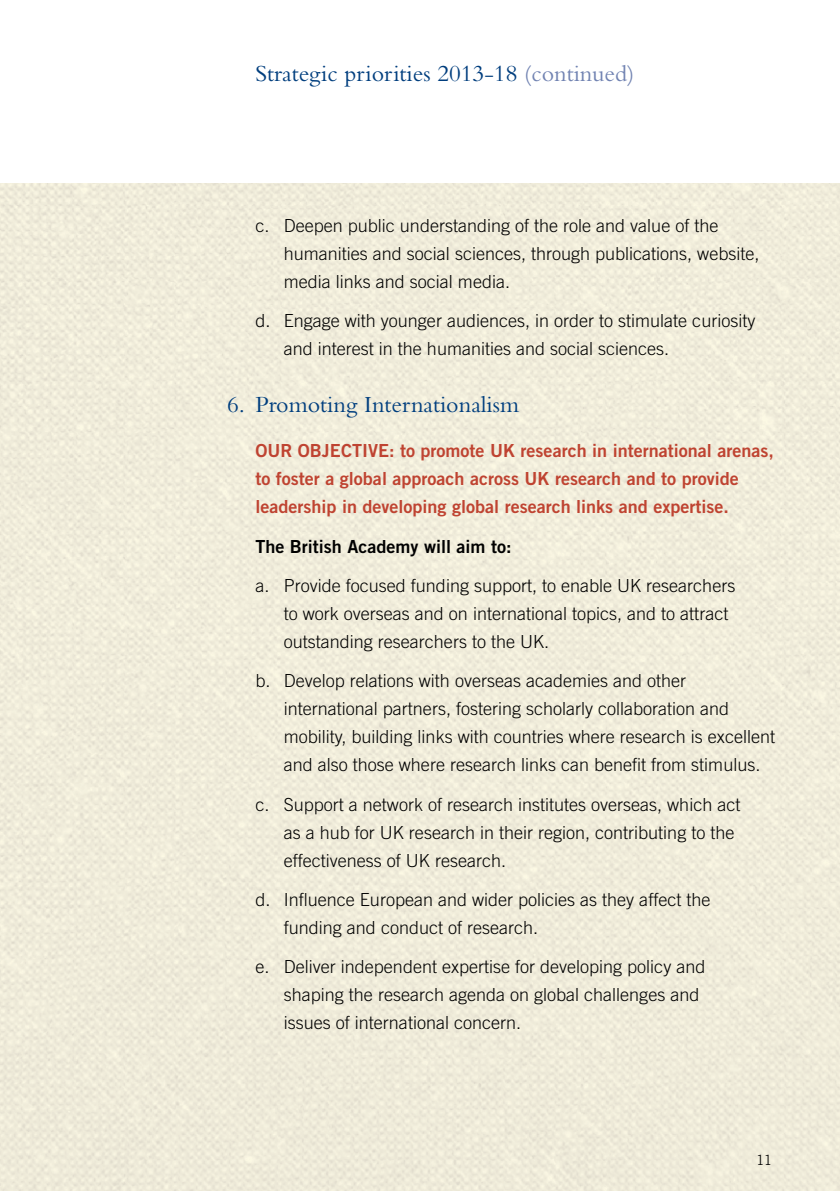
<style>
.page{position:relative;width:840px;height:1191px;background:#fff}
.page>*{position:absolute;margin:0;border:0;box-sizing:border-box;transform-origin:0 0}
.t1{font:24px "Bembo";color:#003e7e}
.t2{font:300 18px/28px "Trade Gothic";color:#000}
.t3{font:18px/28px "Trade Gothic Bold Two";color:#bf4331}
.t4{font:18px "Trade Gothic Bold Two";color:#000}
.t5{font:300 14px "Trade Gothic";color:#000}
.s1{color:#7183b2}
</style>
<div class="page">
<div style="left:0;top:183px;width:839px;height:1008px;background:#f0ecda"></div>
<h1 class="t1" style="left:255px;top:59px;width:380px">Strategic priorities 2013-18 <span class="s1">(continued)</span></h1>
<p class="t2" style="left:283px;top:211px;width:477px;text-indent:-28px">c. Deepen public understanding of the role and value of the humanities and social sciences, through publications, website, media links and social media.</p>
<p class="t2" style="left:283px;top:306px;width:473px;text-indent:-28px">d. Engage with younger audiences, in order to stimulate curiosity and interest in the humanities and social sciences.</p>
<h1 class="t1" style="left:227px;top:390px;width:293px">6. Promoting Internationalism</h1>
<p class="t3" style="left:255px;top:436px;width:519px">OUR OBJECTIVE: to promote UK research in international arenas, to foster a global approach across UK research and to provide leadership in developing global research links and expertise.</p>
<p class="t4" style="left:255px;top:535px;width:257px">The British Academy will aim to:</p>
<p class="t2" style="left:283px;top:571px;width:453px;text-indent:-28px">a. Provide focused funding support, to enable UK researchers to work overseas and on international topics, and to attract outstanding researchers to the UK.</p>
<p class="t2" style="left:283px;top:666px;width:492px;text-indent:-28px">b. Develop relations with overseas academies and other international partners, fostering scholarly collaboration and mobility, building links with countries where research is excellent and also those where research links can benefit from stimulus.</p>
<p class="t2" style="left:284px;top:790px;width:458px;text-indent:-28px">c. Support a network of research institutes overseas, which act as a hub for UK research in their region, contributing to the effectiveness of UK research.</p>
<p class="t2" style="left:284px;top:885px;width:428px;text-indent:-28px">d. Influence European and wider policies as they affect the funding and conduct of research.</p>
<p class="t2" style="left:284px;top:952px;width:423px;text-indent:-28px">e. Deliver independent expertise for developing policy and shaping the research agenda on global challenges and issues of international concern.</p>
<p class="t5" style="left:756px;top:1151px;width:17px">11</p>
</div>
